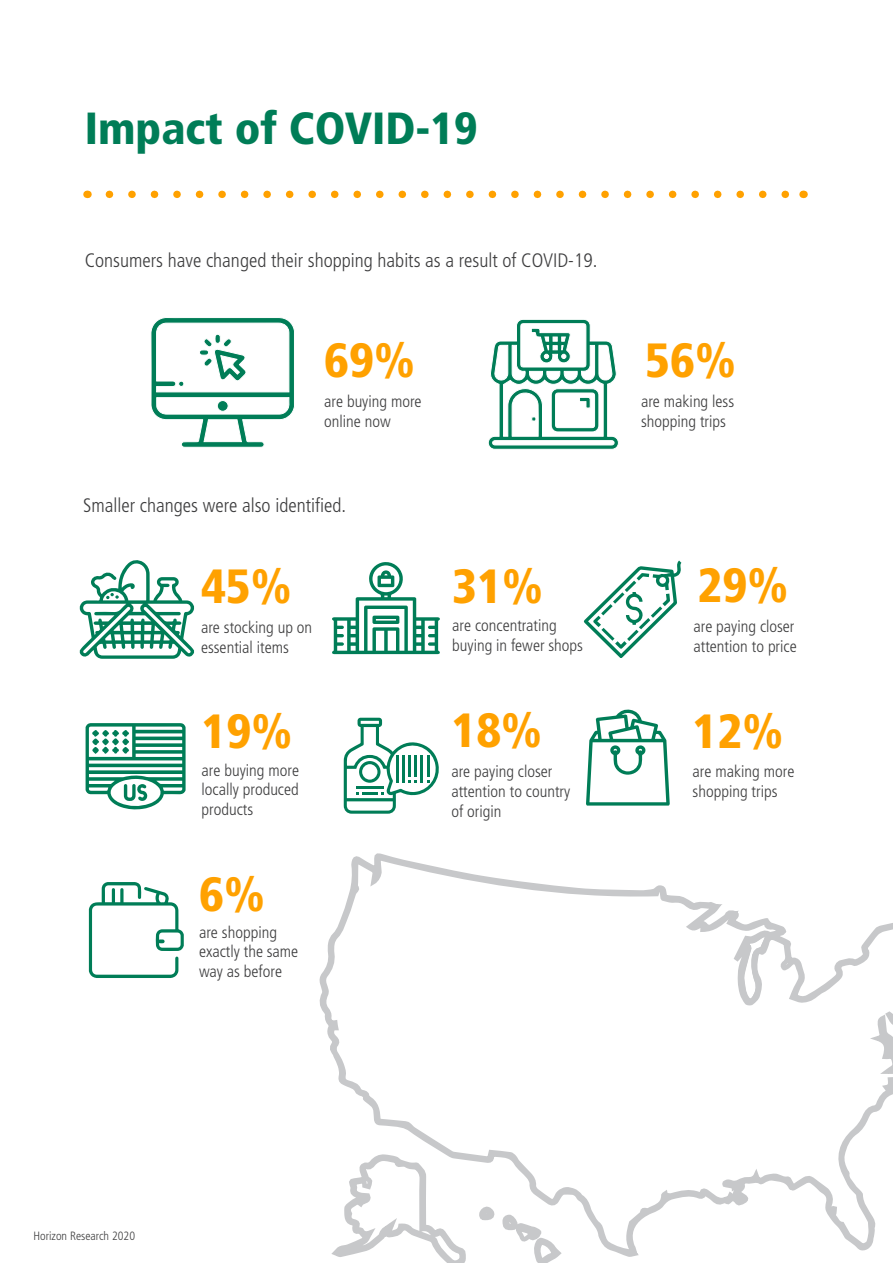
<style>
.page{position:relative;width:893px;height:1263px;background:#fff}
.page>*{position:absolute;margin:0;border:0;box-sizing:border-box;transform-origin:0 0}
.t1{font:900 condensed 48px "Frutiger LT Std";color:#ffa100}
.t2{font:900 condensed 45px "Frutiger LT Std";color:#007d57}
.t3{font:300 condensed 19.5px "Frutiger LT Std";color:#3e3e3f}
.t4{font:300 condensed 16.5px/19.8px "Frutiger LT Std";color:#3e3e3f}
.t5{font:300 condensed 12px "Frutiger LT Std";color:#3e3e3f}
</style>
<div class="page">
<svg style="left:109px;top:191px;width:680px;height:7px"></svg>
<svg style="left:488px;top:319px;width:131px;height:131px"></svg>
<svg style="left:80px;top:560px;width:114px;height:99px"></svg>
<svg style="left:583px;top:560px;width:98px;height:98px"></svg>
<svg style="left:332px;top:562px;width:108px;height:92px"></svg>
<svg style="left:344px;top:718px;width:95px;height:96px"></svg>
<svg style="left:586px;top:709px;width:84px;height:96px"></svg>
<svg style="left:89px;top:882px;width:95px;height:96px"></svg>
<svg style="left:86px;top:723px;width:100px;height:87px"></svg>
<svg style="left:151px;top:317px;width:144px;height:131px"></svg>
<div style="left:217px;top:400px;width:11px;height:11px;background:#007d57;border-radius:50%"></div>
<div style="left:217px;top:400px;width:11px;height:11px;border:1px solid #fff;border-radius:50%"></div>
<svg style="left:319px;top:853px;width:574px;height:404px"></svg>
<svg style="left:327px;top:1013px;width:143px;height:250px"></svg>
<svg style="left:477px;top:1206px;width:88px;height:57px"></svg>
<svg style="left:736px;top:928px;width:37px;height:80px"></svg>
<p class="t2" style="left:85px;top:102px;width:394px">Impact of COVID-19</p>
<p class="t3" style="left:85px;top:249px;width:514px">Consumers have changed their shopping habits as a result of COVID-19.</p>
<p class="t1" style="left:324px;top:332px;width:92px">69%</p>
<p class="t4" style="left:324px;top:392px;width:99px">are buying more online now</p>
<p class="t3" style="left:83px;top:494px;width:264px">Smaller changes were also identified.</p>
<p class="t1" style="left:201px;top:557px;width:92px">45%</p>
<p class="t4" style="left:201px;top:617px;width:113px">are stocking up on essential items</p>
<p class="t1" style="left:202px;top:702px;width:92px">19%</p>
<p class="t4" style="left:202px;top:760px;width:99px;text-align:justify">are buying more locally produced products</p>
<p class="t1" style="left:199px;top:865px;width:67px">6%</p>
<p class="t4" style="left:199px;top:922px;width:101px">are shopping exactly the same way as before</p>
<p class="t1" style="left:452px;top:557px;width:92px">31%</p>
<p class="t4" style="left:452px;top:616px;width:132px">are concentrating buying in fewer shops</p>
<p class="t1" style="left:451px;top:701px;width:92px">18%</p>
<p class="t4" style="left:451px;top:762px;width:120px">are paying closer attention to country of origin</p>
<p class="t1" style="left:645px;top:332px;width:92px">56%</p>
<p class="t4" style="left:641px;top:392px;width:95px">are making less shopping trips</p>
<p class="t1" style="left:698px;top:556px;width:92px">29%</p>
<p class="t4" style="left:693px;top:616px;width:105px">are paying closer attention to price</p>
<p class="t1" style="left:693px;top:702px;width:92px">12%</p>
<p class="t4" style="left:693px;top:762px;width:103px">are making more shopping trips</p>
<p class="t5" style="left:34px;top:1229px;width:103px">Horizon Research 2020</p>
</div>
